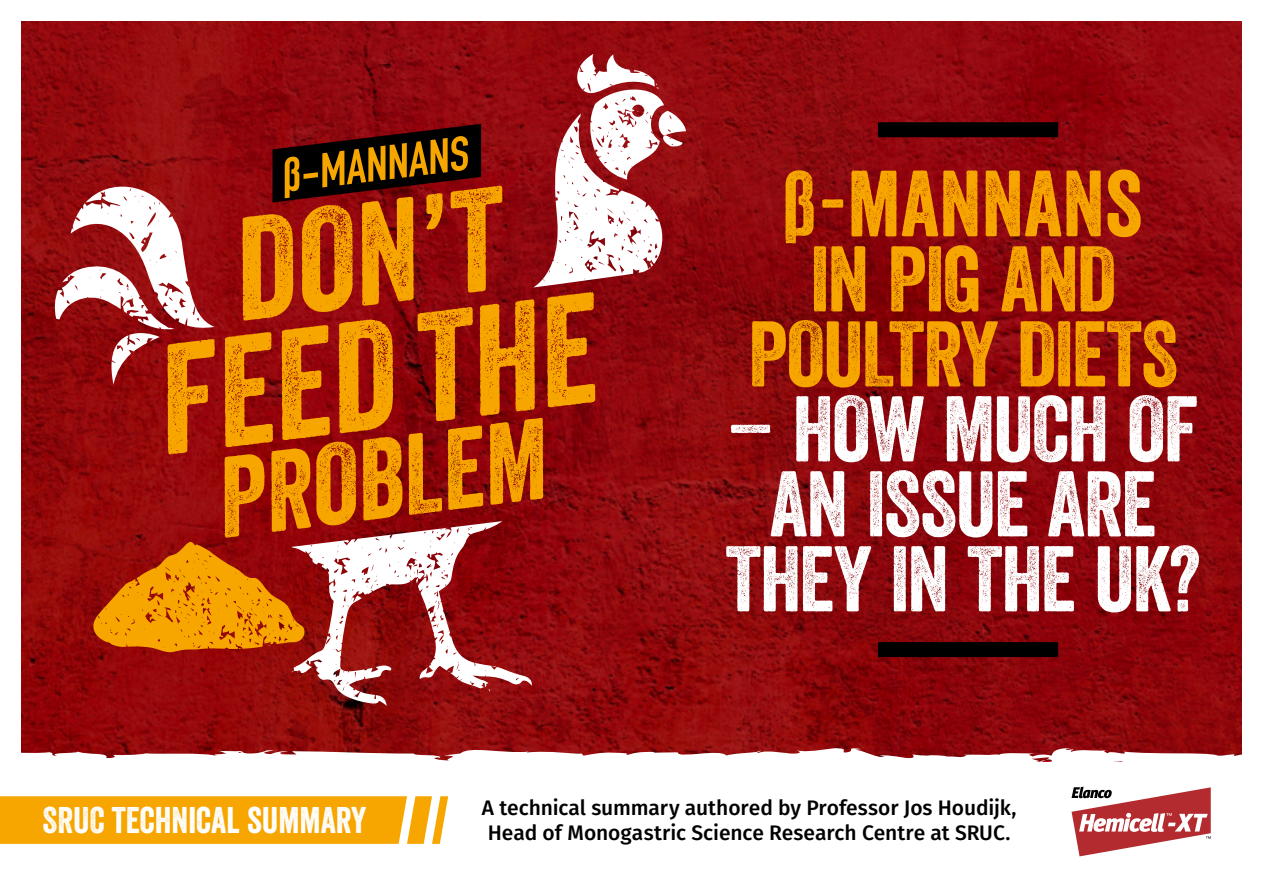
<style>
.page{position:relative;width:1263px;height:893px;background:#fff}
.page>*{position:absolute;margin:0;border:0;box-sizing:border-box;transform-origin:0 0}
.t1{font:150.9px "Veneer";color:#f7a600}
.t2{font:141.45px "Veneer";color:#f7a600}
.t3{font:110.7px "Veneer";color:#f7a600}
.t4{font:90px/75px "Veneer";letter-spacing:-.02em;color:#fff;text-align:center}
.t5{font:90px/75px "Veneer";letter-spacing:-.02em;color:#f7a600;text-align:center}
.t6{font:700 47.7px "DIN Condensed";color:#f7a600}
.t7{font:36px "Veneer";color:#fff}
.t8{font:500 21px/25.2px "Fira Sans";letter-spacing:-.005em;color:#000}
</style>
<div class="page">
<svg style="left:1071px;top:787px;width:140px;height:69px"></svg>
<img style="left:21px;top:21px;width:1221px;height:723px">
<div style="left:878px;top:122px;width:180px;height:15px;background:#000"></div>
<div style="left:878px;top:642px;width:180px;height:15px;background:#000"></div>
<svg style="left:21px;top:744px;width:1221px;height:18px"></svg>
<svg style="left:0;top:796px;width:448px;height:48px;background:#f7aa0d"></svg>
<svg style="left:54px;top:177px;width:160px;height:207px"></svg>
<svg style="left:272px;top:124px;width:209px;height:78px;background:#320504"></svg>
<svg style="left:533px;top:54px;width:153px;height:233px"></svg>
<svg style="left:92px;top:521px;width:441px;height:185px;background:#b1482d"></svg>
<svg style="left:822px;top:169px;width:319px;height:68px;background:#c65c06"></svg>
<svg style="left:785px;top:170px;width:29px;height:74px;background:#d06e04"></svg>
<h3 class="t6" style="left:295px;top:142px;width:171px;rotate:-7deg">-MANNANS</h3>
<h2 class="t2" style="left:220px;top:185px;width:270px;rotate:-7deg">DON’T</h2>
<h1 class="t1" style="left:144px;top:310px;width:442px;rotate:-7deg">FEED THE</h1>
<h3 class="t3" style="left:207px;top:432px;width:332px;rotate:-7deg">PROBLEM</h3>
<h3 class="t5" style="left:748px;top:241px;width:431px">IN PIG AND<br>POULTRY DIETS</h3>
<h3 class="t4" style="left:726px;top:391px;width:476px">– HOW MUCH OF<br>AN ISSUE ARE<br>THEY IN THE UK?</h3>
<h3 class="t7" style="left:43px;top:798px;width:325px">SRUC TECHNICAL SUMMARY</h3>
<p class="t8" style="left:482px;top:793px;width:536px">A technical summary authored by Professor Jos Houdijk,<br>Head of Monogastric Science Research Centre at SRUC.</p>
</div>
